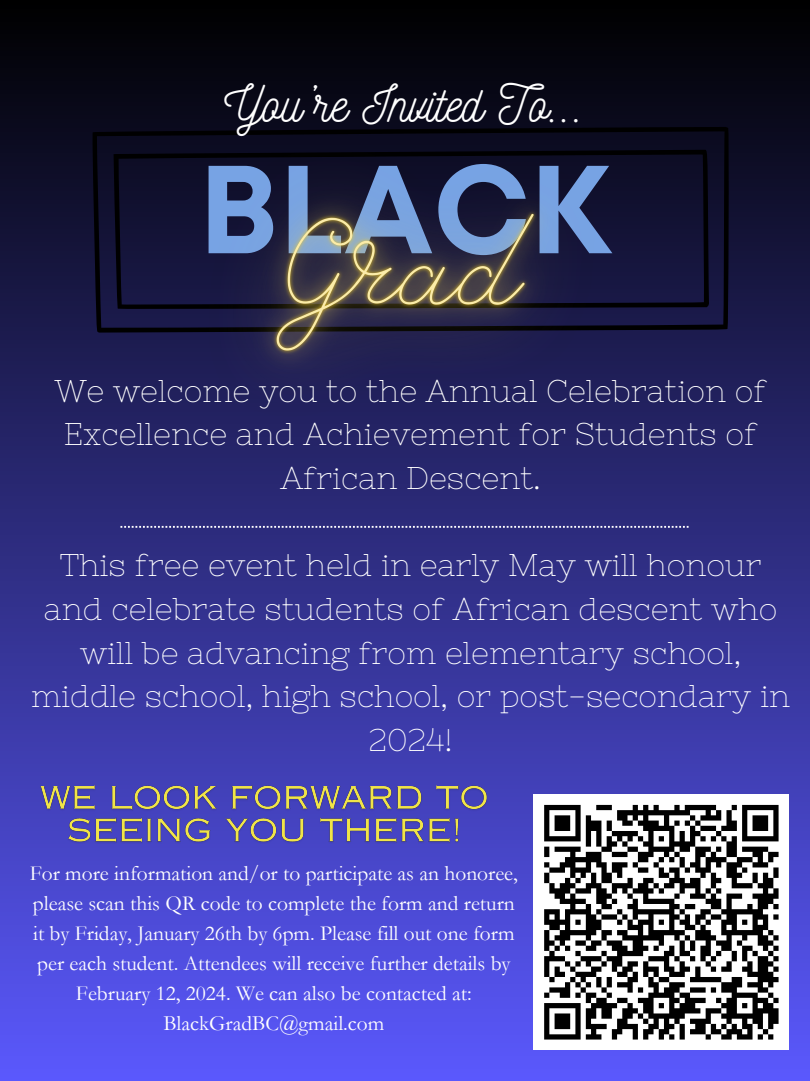
<style>
.page{position:relative;width:810px;height:1081px;background:#fff}
.page>*{position:absolute;margin:0;border:0;box-sizing:border-box;transform-origin:0 0}
.t1{font:700 124.75px "Mont";color:#77a3e4}
.t2{font:49.94px "Nickainley";color:#fff}
.t3{font:31.38px/43.6px "Nixie One";color:#fff;text-align:center}
.t4{font:21.44px/30px "Garamond";color:#fff;text-align:center}
</style>
<div class="page">
<div style="left:0;top:0;width:810px;height:1080px;background:linear-gradient(to bottom,#000,#5a58fd)"></div>
<svg style="left:92px;top:127px;width:637px;height:205px;background:#0e0e29"></svg>
<svg style="left:96px;top:146px;width:613px;height:163px;background:#0f0f2c"></svg>
<img style="left:145px;top:81px;width:521px;height:401px">
<svg style="left:120px;top:525px;width:569px;height:2px"></svg>
<div style="left:534px;top:794px;width:255px;height:255px;background:#fff"></div>
<svg style="left:544px;top:804px;width:235px;height:236px"></svg>
<img style="left:37px;top:783px;width:453px;height:66px">
<p class="t2" style="left:224px;top:72px;width:363px">You’re Invited To...</p>
<p class="t1" style="left:199px;top:163px;width:414px">BLACK</p>
<p class="t3" style="left:55px;top:368px;width:713px">We welcome you to the Annual Celebration of<br>Excellence and Achievement for Students of<br>African Descent.</p>
<p class="t3" style="left:31px;top:543px;width:760px">This free event held in early May will honour and celebrate students of African descent who will be advancing from elementary school, middle school, high school, or post-secondary in 2024!</p>
<p class="t4" style="left:30px;top:857px;width:490px">For more information and/or to participate as an honoree, please scan this QR code to complete the form and return it by Friday, January 26th by 6pm. Please fill out one form per each student. Attendees will receive further details by February 12, 2024. We can also be contacted at:</p>
<p class="t4" style="left:163px;top:1007px;width:222px">BlackGradBC@gmail.com</p>
</div>
